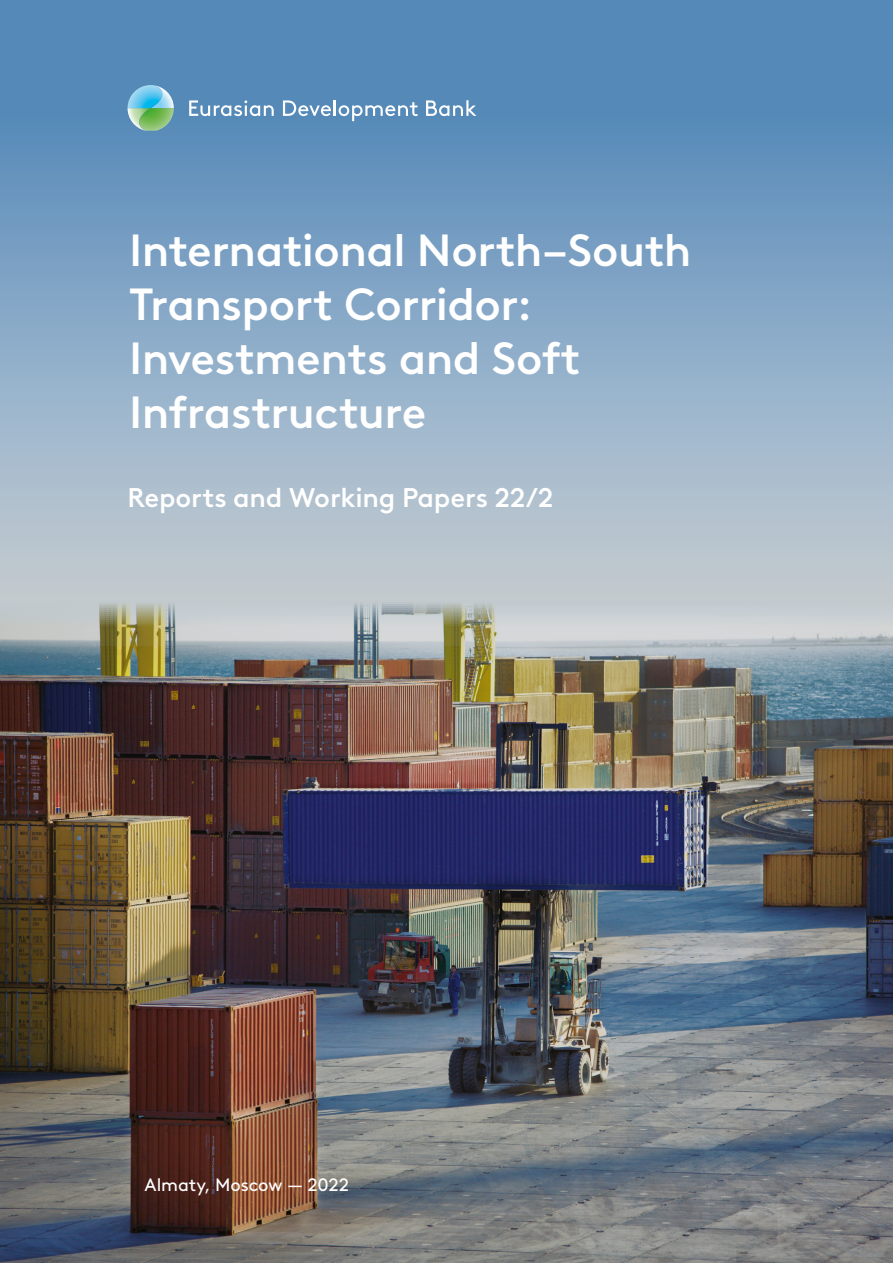
<style>
.page{position:relative;width:893px;height:1263px;background:#fff}
.page>*{position:absolute;margin:0;border:0;box-sizing:border-box;transform-origin:0 0}
.Brown_LL_Medium_20_2{font:500 45px/54px "Brown LL Cyr";letter-spacing:-.01em;color:#fff}
.Brown_LL_Regular_11{font:500 27px "Brown LL Cyr";letter-spacing:-.005em;color:#fff}
.Brown_LL_Regular_11-2{font:18px "Brown LL Cyr";letter-spacing:-.005em;color:#fff}
</style>
<div class="page">
<img style="left:0;top:0;width:893px;height:1263px">
<svg style="left:189px;top:100px;width:85px;height:16px"></svg>
<svg style="left:283px;top:100px;width:135px;height:21px;background:#7ca5c8"></svg>
<svg style="left:426px;top:100px;width:50px;height:16px"></svg>
<svg style="left:128px;top:85px;width:46px;height:46px"></svg>
<img style="left:128px;top:85px;width:34px;height:23px">
<img style="left:139px;top:108px;width:35px;height:23px">
<p class="Brown_LL_Medium_20_2" style="left:129px;top:223px;width:564px">International North–South<br>Transport Corridor:<br>Investments and Soft<br>Infrastructure</p>
<p class="Brown_LL_Regular_11" style="left:128px;top:481px;width:427px">Reports and Working Papers 22/2</p>
<p class="Brown_LL_Regular_11-2" style="left:145px;top:1173px;width:206px">Almaty, Moscow — 2022</p>
</div>
